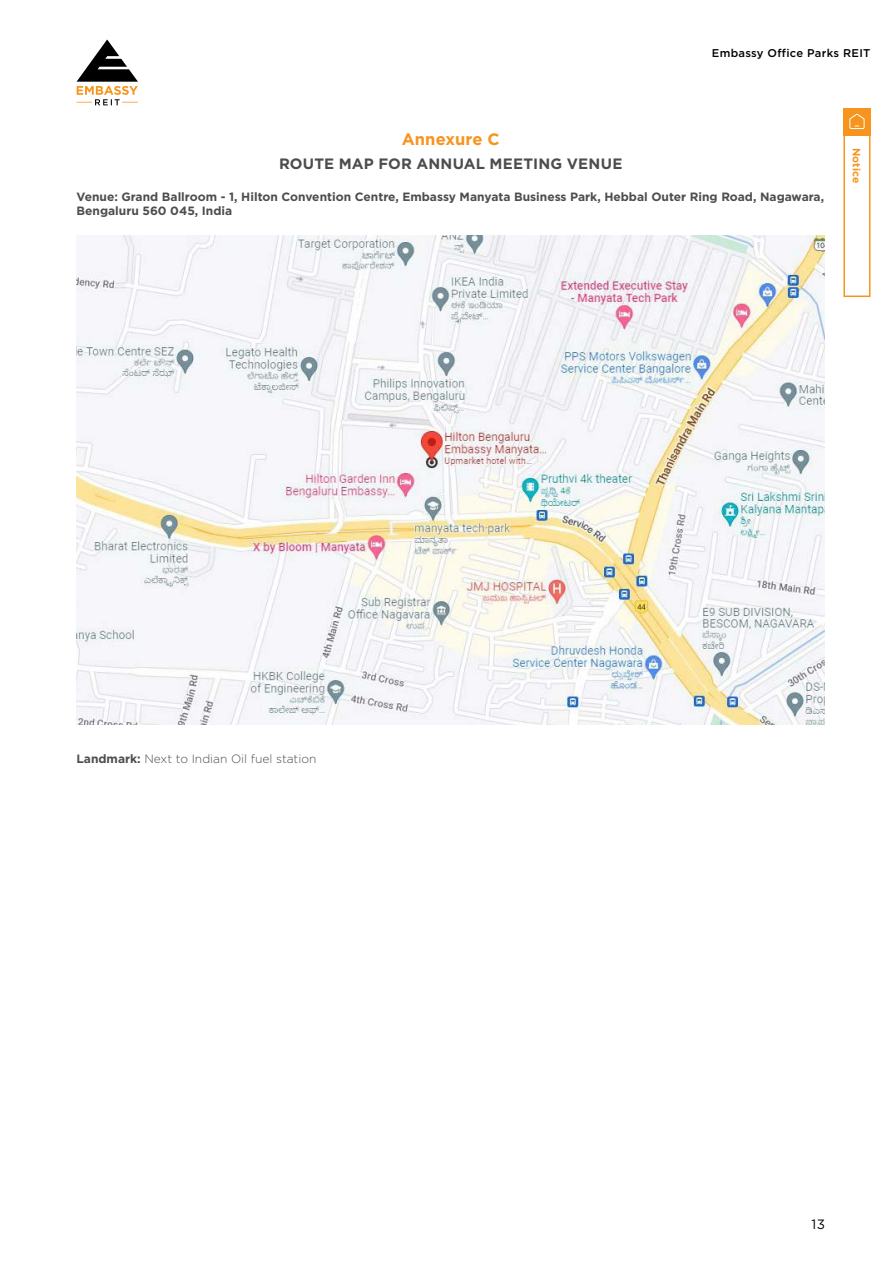
<style>
.page{position:relative;width:893px;height:1263px;background:#fff}
.page>*{position:absolute;margin:0;border:0;box-sizing:border-box;transform-origin:0 0}
.t1{font:700 16.5px "Gotham";letter-spacing:.005em;color:#f7941e}
.t2{font:700 15px "Gotham";letter-spacing:.015em;color:#4d4d4f}
.t3{font:13.5px "Gotham";color:#000}
.t4{font:700 12px/14.4px "Gotham";color:#4d4d4f}
.t5{font:300 12px "Gotham";color:#4d4d4f}
.t6{font:500 11.25px "Gotham";letter-spacing:.025em;color:#000}
.t7{font:700 10.5px "Gotham";letter-spacing:.02em;color:#f7941e}
.s1{font-weight:700}
</style>
<div class="page">
<svg style="left:77px;top:39px;width:61px;height:66px"></svg>
<img style="left:77px;top:235px;width:748px;height:490px">
<div style="left:843px;top:108px;width:27px;height:27px;background:#f7941e"></div>
<div style="left:843px;top:108px;width:27px;height:189px;border:2px solid #f7941e"></div>
<svg style="left:849px;top:113px;width:16px;height:16px"></svg>
<p class="t6" style="left:712px;top:46px;width:160px">Embassy Office Parks REIT</p>
<h1 class="t1" style="left:402px;top:128px;width:100px">Annexure C</h1>
<p class="t2" style="left:279px;top:154px;width:345px">ROUTE MAP FOR ANNUAL MEETING VENUE</p>
<p class="t4" style="left:77px;top:189px;width:749px">Venue: Grand Ballroom - 1, Hilton Convention Centre, Embassy Manyata Business Park, Hebbal Outer Ring Road, Nagawara,<br>Bengaluru 560 045, India</p>
<p class="t7" style="left:863px;top:148px;width:38px;rotate:90deg">Notice</p>
<p class="t5" style="left:77px;top:751px;width:241px"><span class="s1">Landmark:</span> Next to Indian Oil fuel station</p>
<p class="t3" style="left:811px;top:1215px;width:15px">13</p>
</div>
